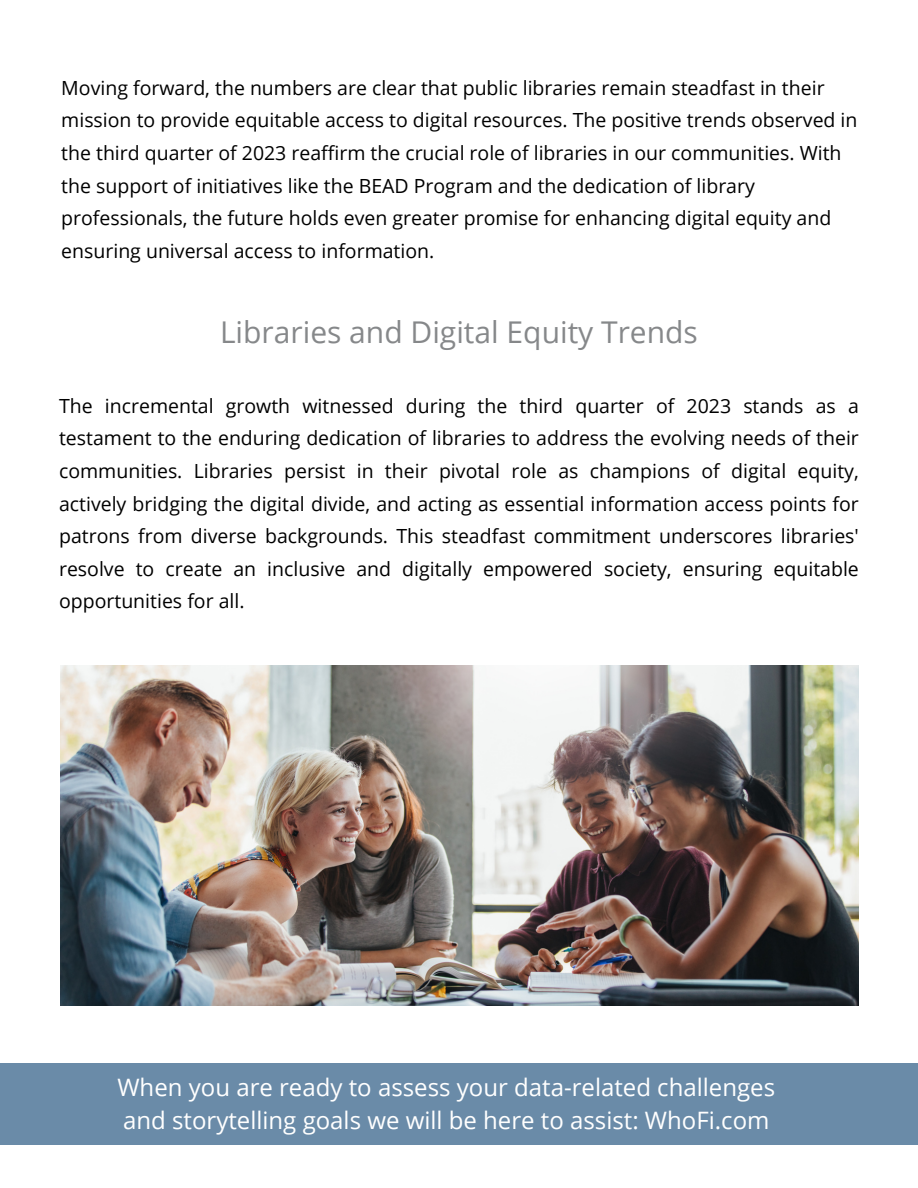
<style>
.page{position:relative;width:918px;height:1188px;background:#fff}
.page>*{position:absolute;margin:0;border:0;box-sizing:border-box;transform-origin:0 0}
.t1{font:30px "Open Sans";color:#86888a}
.t2{font:24px "Open Sans";color:#fff}
.t3{font:19.5px/32.7px "Open Sans";color:#000}
</style>
<div class="page">
<div style="left:0;top:1063px;width:918px;height:82px;background:#6a8ba8"></div>
<img style="left:61px;top:666px;width:797px;height:339px">
<p class="t3" style="left:61px;top:71px;width:798px">Moving forward, the numbers are clear that public libraries remain steadfast in their mission to provide equitable access to digital resources. The positive trends observed in the third quarter of 2023 reaffirm the crucial role of libraries in our communities. With the support of initiatives like the BEAD Program and the dedication of library professionals, the future holds even greater promise for enhancing digital equity and ensuring universal access to information.</p>
<p class="t1" style="left:220px;top:311px;width:479px">Libraries and Digital Equity Trends</p>
<p class="t3" style="left:59px;top:389px;width:801px;text-align:justify">The incremental growth witnessed during the third quarter of 2023 stands as a testament to the enduring dedication of libraries to address the evolving needs of their communities. Libraries persist in their pivotal role as champions of digital equity, actively bridging the digital divide, and acting as essential information access points for patrons from diverse backgrounds. This steadfast commitment underscores libraries' resolve to create an inclusive and digitally empowered society, ensuring equitable opportunities for all.</p>
<p class="t2" style="left:117px;top:1070px;width:659px">When you are ready to assess your data-related challenges</p>
<p class="t2" style="left:123px;top:1103px;width:648px">and storytelling goals we will be here to assist: WhoFi.com</p>
</div>
